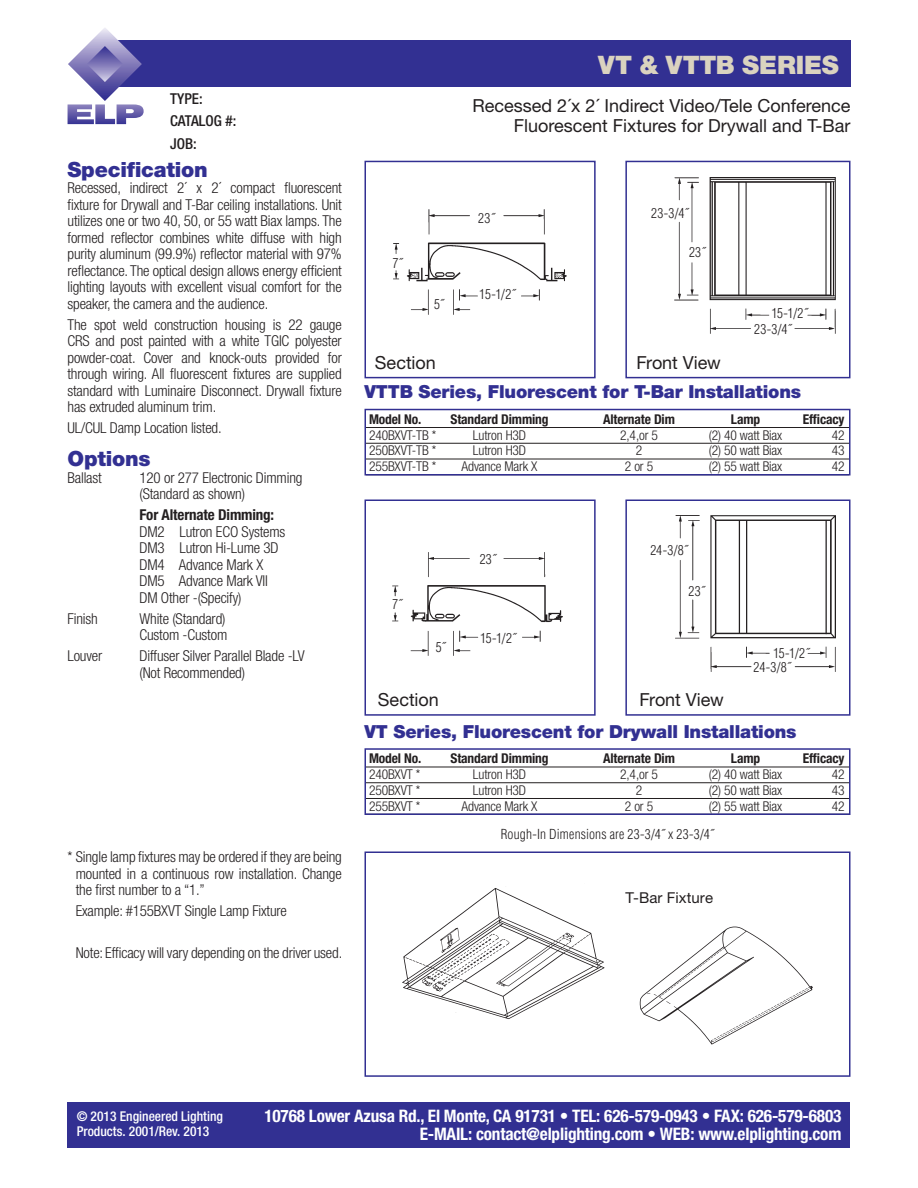
<style>
.page{position:relative;width:918px;height:1188px;background:#fff}
.page>*{position:absolute;margin:0;border:0;box-sizing:border-box;transform-origin:0 0}
.t1{font:900 25.5px "Helvetica Neue";letter-spacing:-.01em;color:#dad3bf}
.t2{font:900 21px "Helvetica Neue";letter-spacing:-.01em;color:#323092}
.t3{font:18px/19.5px "Helvetica Neue";color:#231f20;text-align:right}
.t4{font:900 18px "Helvetica Neue";letter-spacing:-.01em;color:#323092}
.t5{font:700 condensed 17.25px/18px "Helvetica Neue";letter-spacing:-.01em;color:#fff;text-align:right}
.t6{font:300 condensed 15px/16.5px "Helvetica Neue";letter-spacing:-.01em;color:#231f20}
.t7{font:700 condensed 15px "Helvetica Neue";letter-spacing:-.01em;color:#231f20}
.t8{font:500 condensed 15px/22.5px "Helvetica Neue";color:#231f20}
.t9{font:15px "Helvetica Neue";letter-spacing:.005em;color:#231f20}
.t10{font:300 condensed 13.5px "Helvetica Neue";letter-spacing:-.01em;color:#231f20}
.t11{font:300 condensed 13.5px "Helvetica";letter-spacing:.015em;color:#231f20}
.t12{font:700 condensed 13.5px "Helvetica Neue";letter-spacing:-.01em;color:#231f20}
.t13{font:500 condensed 13.5px/15px "Helvetica Neue";color:#fff}
</style>
<div class="page">
<div style="left:109px;top:40px;width:742px;height:47px;background:#323092"></div>
<svg style="left:68px;top:28px;width:76px;height:96px"></svg>
<div style="left:68px;top:1102px;width:782px;height:46px;background:#323092"></div>
<img style="left:393px;top:210px;width:174px;height:104px">
<div style="left:364px;top:161px;width:232px;height:217px;border:2px solid #323092"></div>
<img style="left:393px;top:552px;width:169px;height:104px">
<div style="left:364px;top:500px;width:232px;height:216px;border:2px solid #323092"></div>
<img style="left:402px;top:888px;width:411px;height:157px">
<div style="left:364px;top:851px;width:486px;height:226px;border:2px solid #323092"></div>
<hr style="left:366px;top:427px;width:483px;height:1px;background:#231f20">
<hr style="left:366px;top:443px;width:483px;height:1px;background:#231f20">
<hr style="left:366px;top:459px;width:483px;height:1px;background:#231f20">
<div style="left:364px;top:409px;width:486px;height:67px;border:2px solid #323092"></div>
<hr style="left:366px;top:767px;width:483px;height:1px;background:#231f20">
<hr style="left:366px;top:782px;width:483px;height:1px;background:#231f20">
<hr style="left:366px;top:798px;width:483px;height:1px;background:#231f20">
<div style="left:364px;top:748px;width:486px;height:67px;border:2px solid #323092"></div>
<img style="left:675px;top:177px;width:160px;height:156px">
<div style="left:625px;top:161px;width:225px;height:217px;border:2px solid #323092"></div>
<img style="left:676px;top:516px;width:160px;height:156px">
<div style="left:625px;top:500px;width:225px;height:216px;border:2px solid #323092"></div>
<p class="t8" style="left:170px;top:87px;width:68px">TYPE:<br>CATALOG #:<br>JOB:</p>
<h2 class="t2" style="left:68px;top:157px;width:142px">Specification</h2>
<p class="t6" style="left:68px;top:180px;width:276px;text-align:justify">Recessed, indirect 2´ x 2´ compact fluorescent fixture for Drywall and T-Bar ceiling installations. Unit utilizes one or two 40, 50, or 55 watt Biax lamps. The formed reflector combines white diffuse with high purity aluminum (99.9%) reflector material with 97% reflectance. The optical design allows energy efficient lighting layouts with excellent visual comfort for the speaker, the camera and the audience.</p>
<p class="t6" style="left:68px;top:316px;width:276px;text-align:justify">The spot weld construction housing is 22 gauge CRS and post painted with a white TGIC polyester powder-coat. Cover and knock-outs provided for through wiring. All fluorescent fixtures are supplied standard with Luminaire Disconnect. Drywall fixture has extruded aluminum trim.</p>
<p class="t6" style="left:68px;top:420px;width:156px">UL/CUL Damp Location listed.</p>
<h2 class="t2" style="left:68px;top:446px;width:85px">Options</h2>
<p class="t6" style="left:68px;top:469px;width:36px">Ballast</p>
<p class="t6" style="left:140px;top:469px;width:165px">120 or 277 Electronic Dimming (Standard as shown)</p>
<p class="t7" style="left:140px;top:506px;width:136px">For Alternate Dimming:</p>
<p class="t6" style="left:139px;top:523px;width:147px">DM2 Lutron ECO Systems<br>DM3 Lutron Hi-Lume 3D<br>DM4 Advance Mark X<br>DM5 Advance Mark VII<br>DM Other -(Specify)</p>
<p class="t6" style="left:67px;top:610px;width:32px">Finish</p>
<p class="t6" style="left:139px;top:610px;width:89px">White (Standard)<br>Custom -Custom</p>
<p class="t6" style="left:67px;top:647px;width:36px">Louver</p>
<p class="t6" style="left:139px;top:647px;width:167px">Diffuser Silver Parallel Blade -LV (Not Recommended)</p>
<p class="t6" style="left:76px;top:849px;width:268px;text-align:justify;text-indent:-8px">* Single lamp fixtures may be ordered if they are being mounted in a continuous row installation. Change the first number to a “1.”</p>
<p class="t6" style="left:76px;top:903px;width:213px">Example: #155BXVT Single Lamp Fixture</p>
<p class="t6" style="left:76px;top:945px;width:268px">Note: Efficacy will vary depending on the driver used.</p>
<h1 class="t1" style="left:598px;top:49px;width:242px">VT &amp; VTTB SERIES</h1>
<p class="t3" style="left:473px;top:96px;width:380px">Recessed 2´x 2´ Indirect Video/Tele Conference<br>Fluorescent Fixtures for Drywall and T-Bar</p>
<p class="t11" style="left:393px;top:255px;width:12px">7˝</p>
<p class="t11" style="left:434px;top:297px;width:12px">5˝</p>
<p class="t3" style="left:375px;top:352px;width:62px">Section</p>
<p class="t11" style="left:478px;top:211px;width:18px">23˝</p>
<p class="t11" style="left:479px;top:286px;width:38px">15-1/2˝</p>
<p class="t11" style="left:651px;top:205px;width:39px">23-3/4˝</p>
<p class="t11" style="left:689px;top:245px;width:18px">23˝</p>
<p class="t3" style="left:636px;top:352px;width:86px">Front View</p>
<p class="t11" style="left:772px;top:305px;width:38px">15-1/2˝</p>
<p class="t11" style="left:754px;top:321px;width:39px">23-3/4˝</p>
<p class="t4" style="left:364px;top:381px;width:438px">VTTB Series, Fluorescent for T-Bar Installations</p>
<p class="t12" style="left:369px;top:411px;width:54px">Model No.</p>
<p class="t12" style="left:450px;top:411px;width:100px">Standard Dimming</p>
<p class="t12" style="left:603px;top:411px;width:73px">Alternate Dim</p>
<p class="t12" style="left:731px;top:411px;width:31px">Lamp</p>
<p class="t12" style="left:803px;top:411px;width:43px">Efficacy</p>
<p class="t10" style="left:369px;top:427px;width:69px">240BXVT-TB *</p>
<p class="t10" style="left:473px;top:427px;width:55px">Lutron H3D</p>
<p class="t10" style="left:620px;top:427px;width:39px">2,4,or 5</p>
<p class="t10" style="left:709px;top:427px;width:75px">(2) 40 watt Biax</p>
<p class="t10" style="left:832px;top:427px;width:14px">42</p>
<p class="t10" style="left:369px;top:443px;width:69px">250BXVT-TB *</p>
<p class="t10" style="left:473px;top:443px;width:55px">Lutron H3D</p>
<p class="t10" style="left:636px;top:443px;width:8px">2</p>
<p class="t10" style="left:709px;top:443px;width:75px">(2) 50 watt Biax</p>
<p class="t10" style="left:832px;top:443px;width:14px">43</p>
<p class="t10" style="left:369px;top:459px;width:69px">255BXVT-TB *</p>
<p class="t10" style="left:462px;top:459px;width:77px">Advance Mark X</p>
<p class="t10" style="left:625px;top:459px;width:30px">2 or 5</p>
<p class="t10" style="left:709px;top:459px;width:75px">(2) 55 watt Biax</p>
<p class="t10" style="left:832px;top:459px;width:14px">42</p>
<p class="t11" style="left:392px;top:596px;width:12px">7˝</p>
<p class="t11" style="left:436px;top:639px;width:12px">5˝</p>
<p class="t3" style="left:378px;top:689px;width:62px">Section</p>
<p class="t11" style="left:480px;top:551px;width:18px">23˝</p>
<p class="t11" style="left:480px;top:630px;width:38px">15-1/2˝</p>
<p class="t11" style="left:651px;top:542px;width:39px">24-3/8˝</p>
<p class="t11" style="left:688px;top:583px;width:18px">23˝</p>
<p class="t3" style="left:639px;top:689px;width:86px">Front View</p>
<p class="t11" style="left:773px;top:645px;width:38px">15-1/2˝</p>
<p class="t11" style="left:754px;top:659px;width:39px">24-3/8˝</p>
<p class="t4" style="left:364px;top:721px;width:434px">VT Series, Fluorescent for Drywall Installations</p>
<p class="t12" style="left:369px;top:750px;width:54px">Model No.</p>
<p class="t12" style="left:450px;top:750px;width:100px">Standard Dimming</p>
<p class="t12" style="left:603px;top:750px;width:73px">Alternate Dim</p>
<p class="t12" style="left:731px;top:750px;width:31px">Lamp</p>
<p class="t12" style="left:803px;top:750px;width:43px">Efficacy</p>
<p class="t10" style="left:369px;top:766px;width:53px">240BXVT *</p>
<p class="t10" style="left:473px;top:766px;width:55px">Lutron H3D</p>
<p class="t10" style="left:620px;top:766px;width:39px">2,4,or 5</p>
<p class="t10" style="left:709px;top:766px;width:75px">(2) 40 watt Biax</p>
<p class="t10" style="left:832px;top:766px;width:14px">42</p>
<p class="t10" style="left:369px;top:782px;width:53px">250BXVT *</p>
<p class="t10" style="left:473px;top:782px;width:55px">Lutron H3D</p>
<p class="t10" style="left:636px;top:782px;width:8px">2</p>
<p class="t10" style="left:709px;top:782px;width:75px">(2) 50 watt Biax</p>
<p class="t10" style="left:832px;top:782px;width:14px">43</p>
<p class="t10" style="left:369px;top:798px;width:53px">255BXVT *</p>
<p class="t10" style="left:462px;top:798px;width:77px">Advance Mark X</p>
<p class="t10" style="left:625px;top:798px;width:30px">2 or 5</p>
<p class="t10" style="left:709px;top:798px;width:75px">(2) 55 watt Biax</p>
<p class="t10" style="left:832px;top:798px;width:14px">42</p>
<p class="t11" style="left:501px;top:826px;width:215px">Rough-In Dimensions are 23-3/4˝ x 23-3/4˝</p>
<p class="t9" style="left:625px;top:889px;width:89px">T-Bar Fixture</p>
<p class="t13" style="left:77px;top:1108px;width:148px">© 2013 Engineered Lighting<br>Products. 2001/Rev. 2013</p>
<p class="t5" style="left:264px;top:1107px;width:579px">10768 Lower Azusa Rd., El Monte, CA 91731 • TEL: 626-579-0943 • FAX: 626-579-6803<br>E-MAIL: contact@elplighting.com • WEB: www.elplighting.com</p>
</div>
